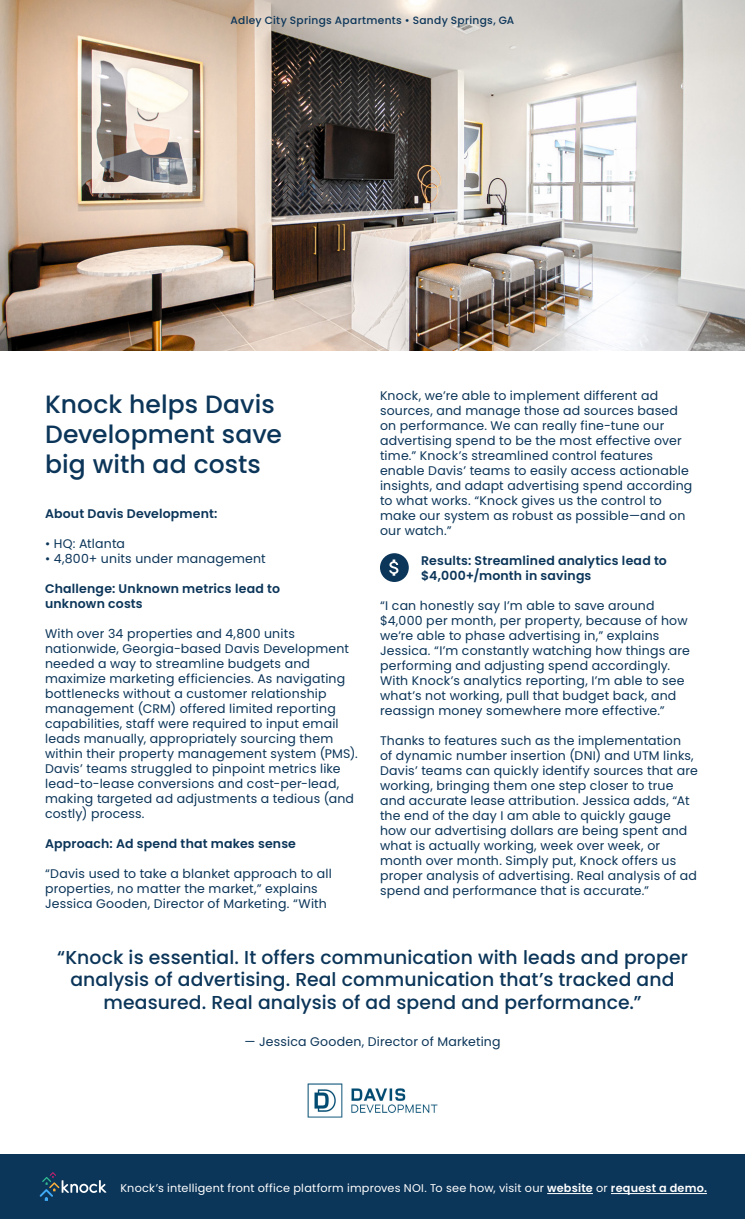
<style>
.page{position:relative;width:745px;height:1219px;background:#fff}
.page>*{position:absolute;margin:0;border:0;box-sizing:border-box;transform-origin:0 0}
.t1{font:500 25px/30px "Poppins";letter-spacing:.005em;color:#0b3559}
.t2{font:500 18.75px/22.5px "Poppins";letter-spacing:.005em;color:#0b3559;text-align:center}
.t3{font:12.5px/15px "Poppins";letter-spacing:.015em;color:#0b3559}
.t4{font:600 12.5px/15px "Poppins";letter-spacing:.015em;color:#0b3559}
.t5{font:11.25px "Poppins";letter-spacing:.02em;color:#fff}
.t6{font:500 10.62px "Poppins";letter-spacing:.03em;color:#0b3559}
.s1{font-weight:600}
</style>
<div class="page">
<img style="left:0;top:0;width:744px;height:350px">
<img style="left:307px;top:1083px;width:131px;height:34px">
<div style="left:0;top:1153px;width:744px;height:65px;background:#0b3559"></div>
<svg style="left:40px;top:1172px;width:66px;height:28px"></svg>
<hr style="left:547px;top:1193px;width:45px;height:1px;background:#fff">
<hr style="left:610px;top:1193px;width:96px;height:1px;background:#fff">
<div style="left:380px;top:553px;width:28px;height:29px;background:#0b3559;border-radius:50%"></div>
<svg style="left:389px;top:559px;width:9px;height:16px"></svg>
<p class="t6" style="left:230px;top:14px;width:285px">Adley City Springs Apartments • Sandy Springs, GA</p>
<h1 class="t1" style="left:45px;top:389px;width:238px">Knock helps Davis<br>Development save big with ad costs</h1>
<p class="t4" style="left:45px;top:506px;width:174px">About Davis Development:</p>
<p class="t3" style="left:45px;top:536px;width:81px">• HQ: Atlanta</p>
<p class="t3" style="left:45px;top:551px;width:222px">• 4,800+ units under management</p>
<p class="t4" style="left:45px;top:581px;width:236px">Challenge: Unknown metrics lead to unknown costs</p>
<p class="t3" style="left:45px;top:626px;width:314px">With over 34 properties and 4,800 units nationwide, Georgia-based Davis Development needed a way to streamline budgets and maximize marketing efficiencies. As navigating bottlenecks without a customer relationship management (CRM) offered limited reporting capabilities, staff were required to input email leads manually, appropriately sourcing them within their property management system (PMS).<br>Davis’ teams struggled to pinpoint metrics like lead-to-lease conversions and cost-per-lead, making targeted ad adjustments a tedious (and costly) process.</p>
<p class="t4" style="left:45px;top:836px;width:252px">Approach: Ad spend that makes sense</p>
<p class="t3" style="left:45px;top:866px;width:288px">“Davis used to take a blanket approach to all properties, no matter the market,” explains<br>Jessica Gooden, Director of Marketing. “With</p>
<p class="t3" style="left:380px;top:388px;width:314px">Knock, we’re able to implement different ad sources, and manage those ad sources based on performance. We can really fine-tune our advertising spend to be the most effective over time.” Knock’s streamlined control features enable Davis’ teams to easily access actionable insights, and adapt advertising spend according to what works. “Knock gives us the control to make our system as robust as possible—and on our watch.”</p>
<p class="t4" style="left:421px;top:553px;width:247px">Results: Streamlined analytics lead to $4,000+/month in savings</p>
<p class="t3" style="left:380px;top:598px;width:311px">“I can honestly say I’m able to save around $4,000 per month, per property, because of how we’re able to phase advertising in,” explains Jessica. “I’m constantly watching how things are performing and adjusting spend accordingly.<br>With Knock’s analytics reporting, I’m able to see what’s not working, pull that budget back, and reassign money somewhere more effective.”</p>
<p class="t3" style="left:380px;top:733px;width:319px">Thanks to features such as the implementation<br>of dynamic number insertion (DNI) and UTM links, Davis’ teams can quickly identify sources that are working, bringing them one step closer to true and accurate lease attribution. Jessica adds, “At the end of the day I am able to quickly gauge how our advertising dollars are being spent and what is actually working, week over week, or month over month. Simply put, Knock offers us proper analysis of advertising. Real analysis of ad spend and performance that is accurate.”</p>
<h2 class="t2" style="left:57px;top:946px;width:632px">“Knock is essential. It offers communication with leads and proper analysis of advertising. Real communication that’s tracked and measured. Real analysis of ad spend and performance.”</h2>
<p class="t3" style="left:244px;top:1034px;width:257px">— Jessica Gooden, Director of Marketing</p>
<p class="t5" style="left:120px;top:1181px;width:587px">Knock’s intelligent front office platform improves NOI. To see how, visit our <span class="s1">website</span> or <span class="s1">request a demo.</span></p>
</div>
